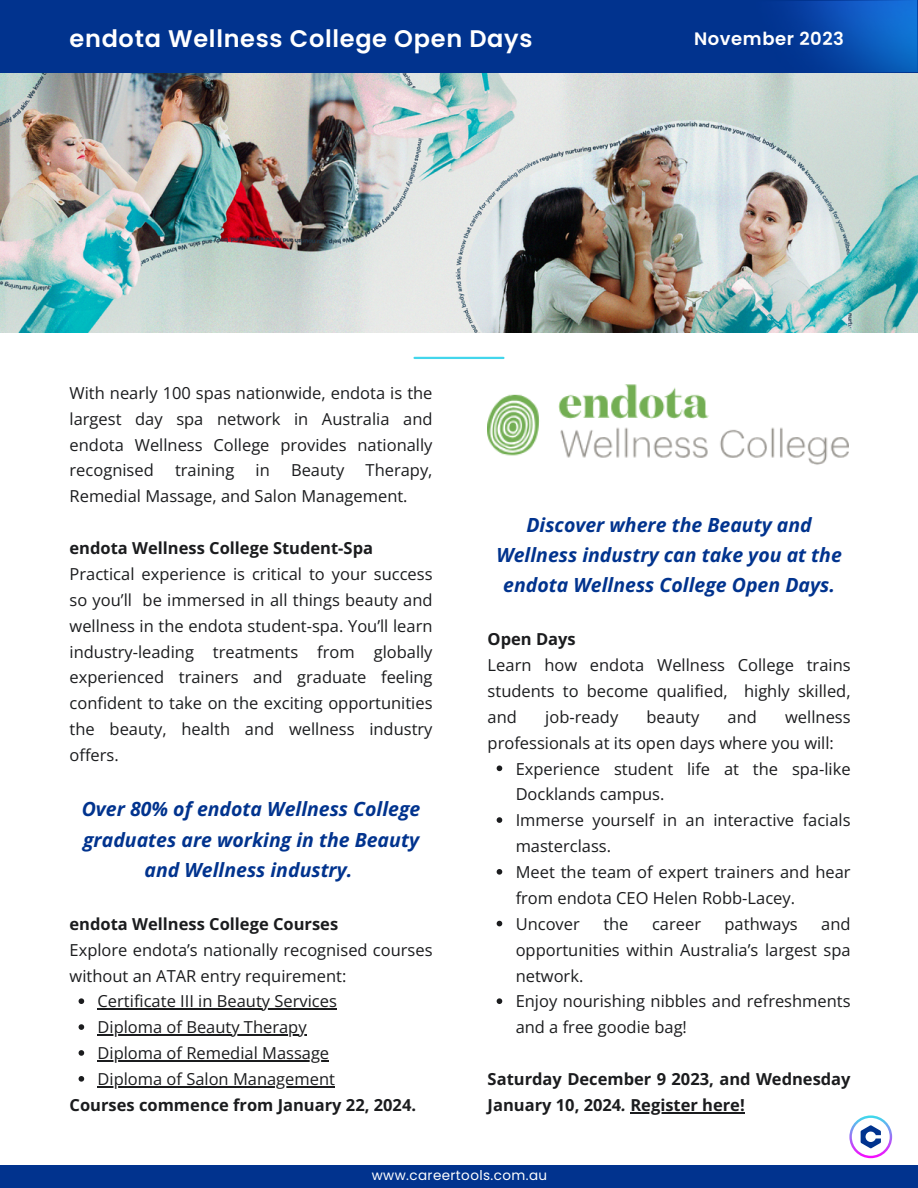
<style>
.page{position:relative;width:918px;height:1188px;background:#fff}
.page>*{position:absolute;margin:0;border:0;box-sizing:border-box;transform-origin:0 0}
.t1{font:600 24px "Poppins";letter-spacing:.03em;color:#fff}
.t2{font:italic 700 19.5px/30.3px "Open Sans";color:#01338e;text-align:center}
.t3{font:600 18px "Poppins";letter-spacing:.03em;color:#fff}
.t4{font:16.5px/25.8px "Open Sans";color:#1b1c1e}
.t5{font:700 16.5px/25.8px "Open Sans";color:#1b1c1e}
.t6{font:13.5px "Poppins";letter-spacing:.03em;color:#fff}
.s1{font-style:italic}
</style>
<div class="page">
<svg style="left:849px;top:1115px;width:43px;height:43px"></svg>
<div style="left:0;top:0;width:918px;height:73px;background:#01338e"></div>
<img style="left:785px;top:0;width:133px;height:72px">
<hr style="left:415px;top:357px;width:88px;height:2px;background:#43d6ec">
<img style="left:488px;top:384px;width:361px;height:81px">
<img style="left:0;top:73px;width:918px;height:259px">
<svg style="left:79px;top:998px;width:5px;height:6px"></svg>
<hr style="left:98px;top:1009px;width:239px;height:1px;background:#1b1c1e">
<svg style="left:79px;top:1024px;width:5px;height:6px"></svg>
<hr style="left:98px;top:1034px;width:209px;height:2px;background:#1b1c1e">
<svg style="left:79px;top:1050px;width:5px;height:6px"></svg>
<hr style="left:98px;top:1060px;width:231px;height:1px;background:#1b1c1e">
<svg style="left:79px;top:1076px;width:5px;height:6px"></svg>
<hr style="left:98px;top:1086px;width:237px;height:1px;background:#1b1c1e">
<svg style="left:497px;top:766px;width:5px;height:5px"></svg>
<svg style="left:497px;top:817px;width:5px;height:6px"></svg>
<svg style="left:497px;top:869px;width:5px;height:6px"></svg>
<svg style="left:497px;top:921px;width:5px;height:5px"></svg>
<svg style="left:497px;top:998px;width:5px;height:6px"></svg>
<hr style="left:630px;top:1112px;width:115px;height:1px;background:#1b1c1e">
<div style="left:0;top:1165px;width:918px;height:23px;background:#01338e"></div>
<p class="t1" style="left:70px;top:22px;width:465px">endota Wellness College Open Days</p>
<p class="t3" style="left:694px;top:26px;width:151px">November 2023</p>
<p class="t4" style="left:70px;top:379px;width:365px;text-align:justify">With nearly 100 spas nationwide, endota is the largest day spa network in Australia and endota Wellness College provides nationally recognised</p>
<p class="t4" style="left:70px;top:457px;width:365px;text-indent:296px">Therapy,<br>Remedial Massage, and Salon Management.</p>
<p class="t5" style="left:70px;top:535px;width:305px">endota Wellness College Student-Spa</p>
<p class="t4" style="left:70px;top:561px;width:365px;text-align:justify">Practical experience is critical to your success so you’ll be immersed in all things beauty and wellness in the endota student-spa. You’ll learn industry-leading treatments from globally experienced trainers and graduate feeling confident to take on the exciting opportunities the beauty, health and wellness industry offers.</p>
<p class="t2" style="left:82px;top:793px;width:340px">Over 80% of endota Wellness College graduates are working in the Beauty and Wellness industry.</p>
<p class="t5" style="left:70px;top:910px;width:270px">endota Wellness College Courses</p>
<p class="t4" style="left:70px;top:936px;width:365px">Explore endota’s nationally recognised courses without an ATAR entry requirement:</p>
<p class="t4" style="left:175px;top:457px;width:61px">training</p>
<p class="t4" style="left:256px;top:457px;width:16px">in</p>
<p class="t4" style="left:291px;top:457px;width:55px">Beauty</p>
<p class="t4" style="left:98px;top:988px;width:241px">Certificate III in Beauty Services</p>
<p class="t4" style="left:98px;top:1014px;width:211px">Diploma of Beauty Therapy</p>
<p class="t4" style="left:98px;top:1040px;width:233px">Diploma of Remedial Massage</p>
<p class="t4" style="left:98px;top:1066px;width:239px">Diploma of Salon Management</p>
<p class="t5" style="left:70px;top:1092px;width:348px">Courses commence from January 22, 2024.</p>
<p class="t2" style="left:496px;top:509px;width:347px">Discover where the Beauty and<br>Wellness industry can take you at the endota Wellness College Open Days.</p>
<p class="t5" style="left:488px;top:626px;width:90px">Open Days</p>
<p class="t4" style="left:488px;top:652px;width:365px;text-align:justify">Learn how endota Wellness College trains students to become qualified, highly skilled, and</p>
<p class="t4" style="left:488px;top:703px;width:365px;text-indent:298px">wellness professionals at its open days where you will:</p>
<p class="t4" style="left:545px;top:703px;width:74px">job-ready</p>
<p class="t4" style="left:647px;top:703px;width:54px">beauty</p>
<p class="t4" style="left:728px;top:703px;width:31px">and</p>
<p class="t4" style="left:516px;top:755px;width:336px">Experience student life at the spa-like<br>Docklands campus.</p>
<p class="t4" style="left:516px;top:807px;width:336px">Immerse yourself in an interactive facials masterclass.</p>
<p class="t4" style="left:516px;top:859px;width:336px">Meet the team of expert trainers and hear from endota CEO Helen Robb-Lacey.</p>
<p class="t4" style="left:516px;top:910px;width:66px">Uncover</p>
<p class="t4" style="left:603px;top:910px;width:27px">the</p>
<p class="t4" style="left:652px;top:910px;width:51px">career</p>
<p class="t4" style="left:725px;top:910px;width:75px">pathways</p>
<p class="t4" style="left:516px;top:910px;width:336px;text-align:justify;text-indent:306px">and opportunities within Australia’s largest spa network.</p>
<p class="t4" style="left:516px;top:988px;width:336px">Enjoy nourishing nibbles and refreshments and a free goodie bag!</p>
<p class="t5" style="left:488px;top:1066px;width:365px">Saturday December 9 2023, and Wednesday<br>January 10, 2024<span class="s1">.</span> Register here!</p>
<p class="t6" style="left:372px;top:1166px;width:177px">www.careertools.com.au</p>
</div>
